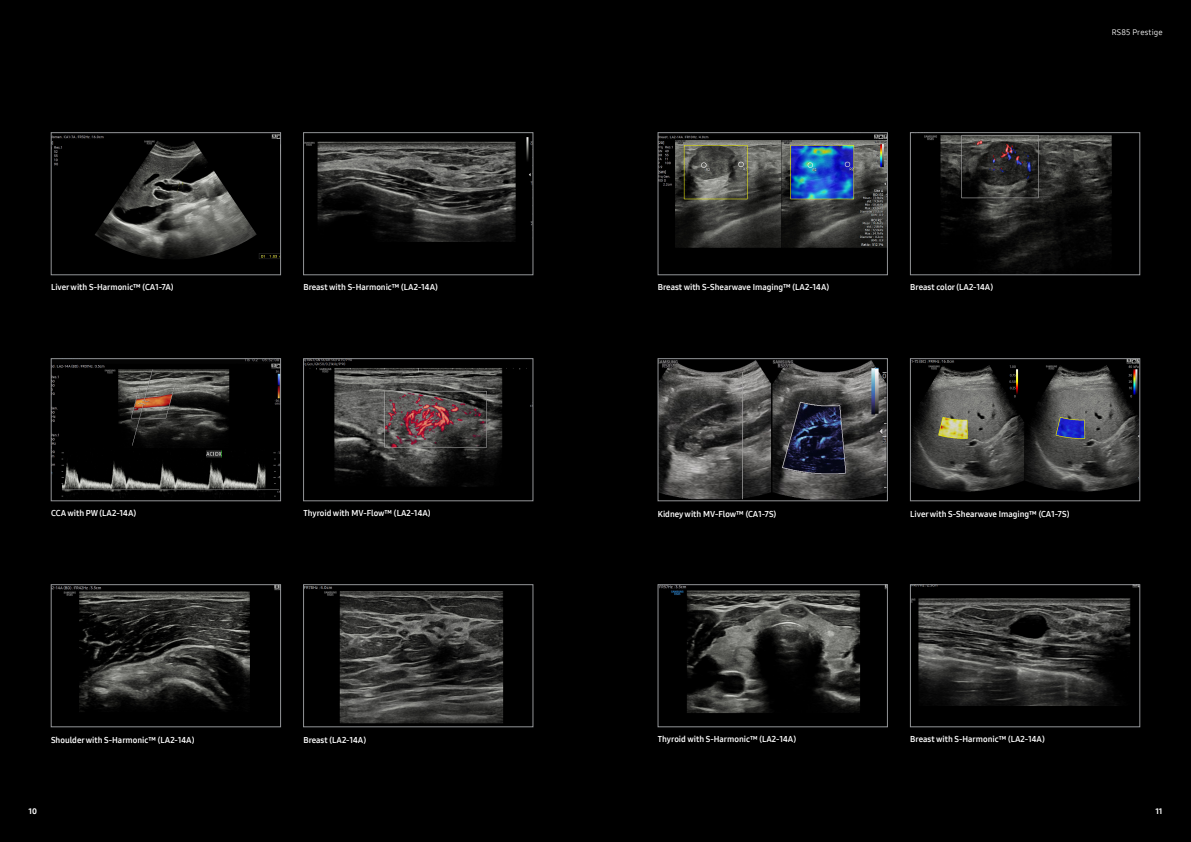
<style>
.page{position:relative;width:1191px;height:842px;background:#000}
.page>*{position:absolute;margin:0;border:0;box-sizing:border-box;transform-origin:0 0}
.t1{font:8.4px "Samsung One 700";color:#fff}
.본문_타이틀{font:8px "Samsung One 400";letter-spacing:.015em;color:#fff}
.t2{font:8px "Samsung One 800";color:#fff}
</style>
<div class="page">
<img style="left:660px;top:134px;width:225px;height:114px">
<div style="left:658px;top:132px;width:229px;height:143px;border:1px solid #939598"></div>
<img style="left:53px;top:134px;width:226px;height:125px">
<div style="left:51px;top:132px;width:230px;height:143px;border:1px solid #939598"></div>
<img style="left:305px;top:137px;width:226px;height:105px">
<div style="left:303px;top:132px;width:230px;height:143px;border:1px solid #939598"></div>
<img style="left:924px;top:134px;width:188px;height:139px">
<div style="left:910px;top:132px;width:230px;height:143px;border:1px solid #939598"></div>
<img style="left:305px;top:360px;width:226px;height:127px">
<div style="left:303px;top:358px;width:230px;height:143px;border:1px solid #939598"></div>
<img style="left:53px;top:360px;width:226px;height:138px">
<div style="left:51px;top:358px;width:230px;height:143px;border:1px solid #939598"></div>
<img style="left:912px;top:360px;width:226px;height:132px">
<div style="left:910px;top:358px;width:230px;height:143px;border:1px solid #939598"></div>
<img style="left:660px;top:360px;width:225px;height:139px">
<div style="left:658px;top:358px;width:229px;height:143px;border:1px solid #939598"></div>
<img style="left:53px;top:586px;width:226px;height:126px">
<div style="left:51px;top:584px;width:230px;height:143px;border:1px solid #939598"></div>
<img style="left:305px;top:586px;width:199px;height:138px">
<div style="left:303px;top:584px;width:230px;height:143px;border:1px solid #939598"></div>
<img style="left:660px;top:586px;width:225px;height:127px">
<div style="left:658px;top:584px;width:229px;height:143px;border:1px solid #939598"></div>
<img style="left:912px;top:586px;width:226px;height:120px">
<div style="left:910px;top:584px;width:230px;height:143px;border:1px solid #939598"></div>
<p class="본문_타이틀" style="left:1111px;top:27px;width:52px">RS85 Prestige</p>
<p class="t1" style="left:51px;top:281px;width:124px">Liver with S-Harmonic™ (CA1-7A)</p>
<p class="t1" style="left:658px;top:281px;width:173px">Breast with S-Shearwave Imaging™ (LA2-14A)</p>
<p class="t1" style="left:303px;top:281px;width:136px">Breast with S-Harmonic™ (LA2-14A)</p>
<p class="t1" style="left:910px;top:281px;width:84px">Breast color (LA2-14A)</p>
<p class="t1" style="left:51px;top:507px;width:87px">CCA with PW (LA2-14A)</p>
<p class="t1" style="left:51px;top:734px;width:145px">Shoulder with S-Harmonic™ (LA2-14A)</p>
<p class="t1" style="left:303px;top:507px;width:129px">Thyroid with MV-Flow™ (LA2-14A)</p>
<p class="t1" style="left:303px;top:734px;width:64px">Breast (LA2-14A)</p>
<p class="t1" style="left:658px;top:508px;width:120px">Kidney with MV-Flow™ (CA1-7S)</p>
<p class="t1" style="left:658px;top:733px;width:140px">Thyroid with S-Harmonic™ (LA2-14A)</p>
<p class="t1" style="left:910px;top:508px;width:161px">Liver with S-Shearwave Imaging™ (CA1-7S)</p>
<p class="t1" style="left:910px;top:733px;width:136px">Breast with S-Harmonic™ (LA2-14A)</p>
<p class="t2" style="left:28px;top:805px;width:10px">10</p>
<p class="t2" style="left:1155px;top:805px;width:9px">11</p>
</div>
